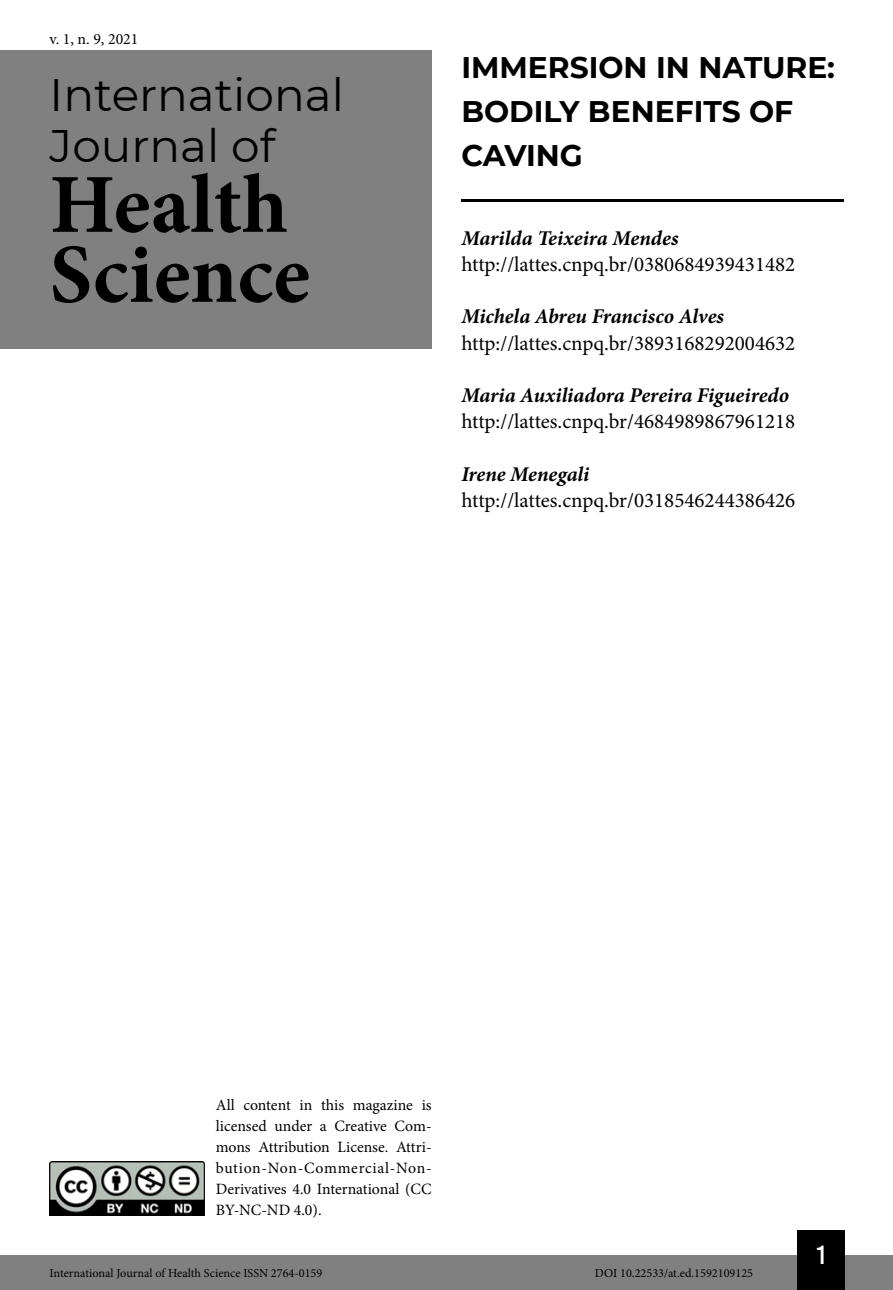
<style>
.page{position:relative;width:893px;height:1290px;background:#fff}
.page>*{position:absolute;margin:0;border:0;box-sizing:border-box;transform-origin:0 0}
.t1{font:700 84px/70px "Minion Pro";color:#000}
.t2{font:45.5px/50.8px "Montserrat";color:#000}
.Título_Artigo{font:700 29.75px/43.8px "Montserrat";color:#000}
.t3{font:26.25px "Bebas Kai";color:#fff}
.Infos_autor{font:21px "Minion Pro";color:#000}
.Autor{font:italic 700 21px "Minion Pro";letter-spacing:-.005em;color:#000}
.t4{font:15.75px/21px "Minion Pro";color:#000;text-align:justify}
.t5{font:12.25px "Minion Pro";color:#000}
</style>
<div class="page">
<div style="left:0;top:1255px;width:893px;height:35px;background:#808080"></div>
<div style="left:797px;top:1230px;width:48px;height:60px;background:#000"></div>
<img style="left:50px;top:1161px;width:154px;height:54px">
<div style="left:0;top:50px;width:432px;height:298px;background:#808080"></div>
<hr style="left:461px;top:199px;width:382px;height:3px;background:#000">
<p class="t4" style="left:50px;top:28px;width:90px">v. 1, n. 9, 2021</p>
<h2 class="t2" style="left:50px;top:68px;width:296px">International<br>Journal of</h2>
<h1 class="t1" style="left:50px;top:169px;width:262px">Health<br>Science</h1>
<p class="Título_Artigo" style="left:461px;top:44px;width:375px">IMMERSION IN NATURE:<br>BODILY BENEFITS OF<br>CAVING</p>
<p class="Autor" style="left:461px;top:223px;width:219px">Marilda Teixeira Mendes</p>
<p class="Infos_autor" style="left:461px;top:250px;width:335px">http://lattes.cnpq.br/0380684939431482</p>
<p class="Autor" style="left:461px;top:302px;width:264px">Michela Abreu Francisco Alves</p>
<p class="Infos_autor" style="left:461px;top:329px;width:335px">http://lattes.cnpq.br/3893168292004632</p>
<p class="Autor" style="left:461px;top:380px;width:329px">Maria Auxiliadora Pereira Figueiredo</p>
<p class="Infos_autor" style="left:461px;top:408px;width:335px">http://lattes.cnpq.br/4684989867961218</p>
<p class="Autor" style="left:461px;top:459px;width:129px">Irene Menegali</p>
<p class="Infos_autor" style="left:461px;top:486px;width:335px">http://lattes.cnpq.br/0318546244386426</p>
<p class="t4" style="left:216px;top:1095px;width:217px">All content in this magazine is licensed under a Creative Com&shy;mons Attribution License. Attri&shy;bution-Non-Commercial-Non-Derivatives 4.0 International (CC BY-NC-ND 4.0).</p>
<h3 class="t3" style="left:817px;top:1241px;width:10px">1</h3>
<p class="t5" style="left:50px;top:1265px;width:274px">International Journal of Health Science ISSN 2764-0159</p>
<p class="t5" style="left:595px;top:1265px;width:160px">DOI 10.22533/at.ed.1592109125</p>
</div>
